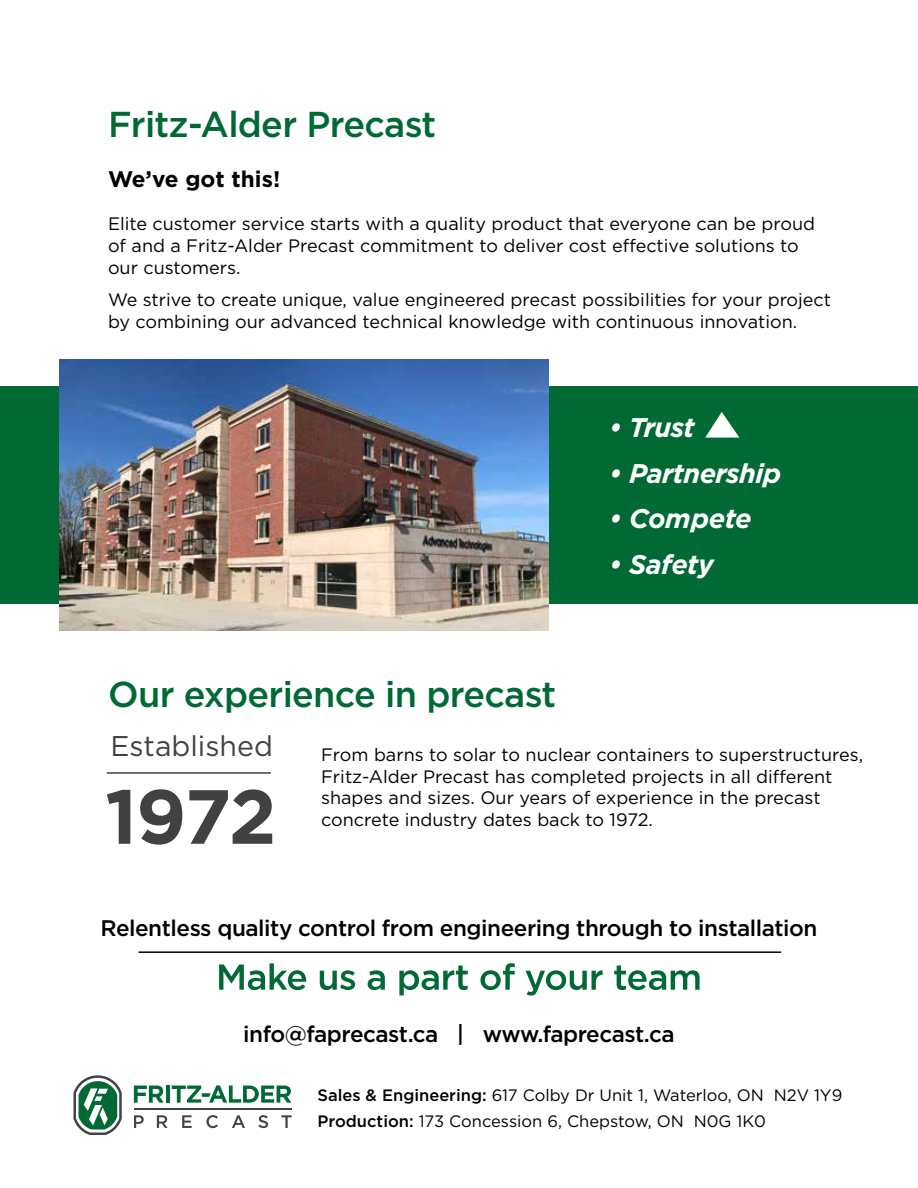
<style>
.page{position:relative;width:918px;height:1188px;background:#fff}
.page>*{position:absolute;margin:0;border:0;box-sizing:border-box;transform-origin:0 0}
.t1{font:700 76.5px "Gotham";color:#414042}
.t2{font:500 36px "Gotham";letter-spacing:-.02em;color:#006934}
.t3{font:28.5px "Gotham";color:#414042}
.t4{font:italic 700 27px "Gotham";letter-spacing:-.02em;color:#fff}
.t5{font:500 22.5px "Gotham";letter-spacing:-.02em;color:#000}
.t6{font:700 22.5px "Gotham";color:#000}
.t7{font:18px/21.6px "Gotham";color:#000}
.t8{font:16.5px/25.8px "Gotham";color:#000}
.s1{font-weight:500}
</style>
<div class="page">
<div style="left:0;top:387px;width:918px;height:217px;background:#006934"></div>
<img style="left:59px;top:359px;width:489px;height:272px">
<svg style="left:219px;top:963px;width:481px;height:33px"></svg>
<hr style="left:107px;top:772px;width:164px;height:2px;background:#414042">
<hr style="left:139px;top:951px;width:642px;height:2px;background:#000">
<svg style="left:705px;top:412px;width:34px;height:26px"></svg>
<svg style="left:134px;top:1086px;width:30px;height:17px"></svg>
<hr style="left:166px;top:1086px;width:4px;height:17px;background:#006934">
<svg style="left:172px;top:1085px;width:119px;height:18px"></svg>
<svg style="left:134px;top:1115px;width:10px;height:13px"></svg>
<svg style="left:157px;top:1115px;width:11px;height:13px"></svg>
<svg style="left:182px;top:1115px;width:10px;height:13px"></svg>
<svg style="left:206px;top:1115px;width:12px;height:13px"></svg>
<svg style="left:232px;top:1115px;width:13px;height:13px"></svg>
<svg style="left:258px;top:1115px;width:10px;height:13px"></svg>
<svg style="left:281px;top:1115px;width:11px;height:13px"></svg>
<hr style="left:134px;top:1108px;width:158px;height:2px;background:#434345">
<svg style="left:74px;top:1075px;width:48px;height:60px"></svg>
<h2 class="t2" style="left:108px;top:101px;width:330px">Fritz-Alder Precast</h2>
<p class="t6" style="left:108px;top:164px;width:174px">We’ve got this!</p>
<p class="t7" style="left:108px;top:213px;width:709px">Elite customer service starts with a quality product that everyone can be proud of and a Fritz-Alder Precast commitment to deliver cost effective solutions to our customers.</p>
<p class="t7" style="left:108px;top:288px;width:725px">We strive to create unique, value engineered precast possibilities for your project by combining our advanced technical knowledge with continuous innovation.</p>
<h2 class="t2" style="left:108px;top:671px;width:450px">Our experience in precast</h2>
<h3 class="t4" style="left:609px;top:410px;width:88px">• Trust</h3>
<h3 class="t4" style="left:609px;top:455px;width:174px">• Partnership</h3>
<h3 class="t4" style="left:609px;top:501px;width:144px">• Compete</h3>
<h3 class="t4" style="left:609px;top:547px;width:107px">• Safety</h3>
<h3 class="t3" style="left:111px;top:728px;width:164px">Established</h3>
<h1 class="t1" style="left:105px;top:766px;width:173px">1972</h1>
<p class="t7" style="left:321px;top:744px;width:543px">From barns to solar to nuclear containers to superstructures, Fritz-Alder Precast has completed projects in all different shapes and sizes. Our years of experience in the precast concrete industry dates back to 1972.</p>
<p class="t5" style="left:100px;top:914px;width:719px">Relentless quality control from engineering through to installation</p>
<p class="t5" style="left:243px;top:1019px;width:433px">info@faprecast.ca | www.faprecast.ca</p>
<p class="t8" style="left:318px;top:1082px;width:526px"><span class="s1">Sales &amp; Engineering:</span> 617 Colby Dr Unit 1, Waterloo, ON N2V 1Y9<br><span class="s1">Production:</span> 173 Concession 6, Chepstow, ON N0G 1K0</p>
</div>
